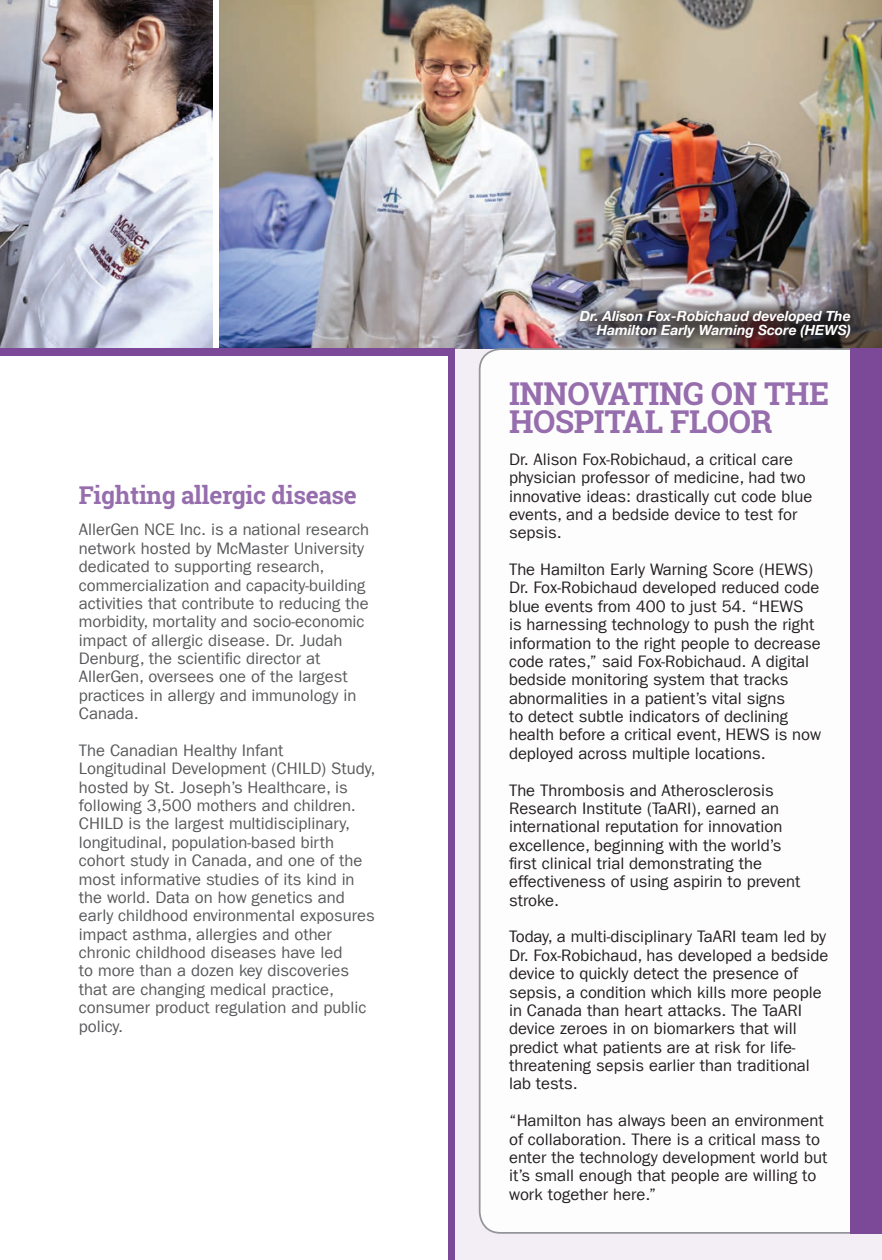
<style>
.page{position:relative;width:882px;height:1260px;background:#fff}
.page>*{position:absolute;margin:0;border:0;box-sizing:border-box;transform-origin:0 0}
.t1{font:700 31.5px/28px "Roboto Slab";letter-spacing:-.01em;color:#966dad}
.t2{font:700 24.5px "Roboto Slab";letter-spacing:-.01em;color:#966dad}
.t3{font:16.62px/18.4px "Franklin Gothic LT Com";color:#231f20}
.t4{font:16.62px/18.4px "Franklin Gothic LT Com";color:#57585a}
.t5{font:italic 700 14px/14px "Helvetica Neue LT Com";color:#fff;text-align:right}
</style>
<div class="page">
<div style="left:452px;top:0;width:430px;height:1260px;background:#f3eef5"></div>
<img style="left:220px;top:0;width:662px;height:348px">
<img style="left:0;top:0;width:213px;height:348px">
<div style="left:448px;top:348px;width:7px;height:912px;background:#7c4999"></div>
<div style="left:0;top:348px;width:452px;height:7px;background:#7c4999"></div>
<div style="left:563px;top:295px;width:304px;height:59px;background:#231f20;opacity:.75"></div>
<div style="left:479px;top:348px;width:371px;height:886px;background:#fefdfe"></div>
<div style="left:850px;top:348px;width:32px;height:886px;background:#7c4999"></div>
<h2 class="t2" style="left:79px;top:478px;width:280px">FIGHTING ALLERGIC DISEASE</h2>
<p class="t4" style="left:79px;top:521px;width:292px">AllerGen NCE Inc. is a national research network hosted by McMaster University dedicated to supporting research, commercialization and capacity-building activities that contribute to reducing the morbidity, mortality and socio-economic impact of allergic disease. Dr. Judah Denburg, the scientific director at AllerGen, oversees one of the largest practices in allergy and immunology in Canada.</p>
<p class="t4" style="left:79px;top:741px;width:298px">The Canadian Healthy Infant<br>Longitudinal Development (CHILD) Study, hosted by St. Joseph’s Healthcare, is following 3,500 mothers and children.<br>CHILD is the largest multidisciplinary, longitudinal, population-based birth cohort study in Canada, and one of the most informative studies of its kind in the world. Data on how genetics and early childhood environmental exposures impact asthma, allergies and other chronic childhood diseases have led<br>to more than a dozen key discoveries that are changing medical practice, consumer product regulation and public policy.</p>
<p class="t5" style="left:580px;top:309px;width:272px">Dr. Alison Fox-Robichaud developed The<br>Hamilton Early Warning Score (HEWS)</p>
<h1 class="t1" style="left:509px;top:380px;width:298px">INNOVATING ON THE<br>HOSPITAL FLOOR</h1>
<p class="t3" style="left:509px;top:450px;width:305px">Dr. Alison Fox-Robichaud, a critical care physician professor of medicine, had two innovative ideas: drastically cut code blue events, and a bedside device to test for sepsis.</p>
<p class="t3" style="left:509px;top:560px;width:314px">The Hamilton Early Warning Score (HEWS)<br>Dr. Fox-Robichaud developed reduced code blue events from 400 to just 54. “HEWS<br>is harnessing technology to push the right information to the right people to decrease code rates,” said Fox-Robichaud. A digital bedside monitoring system that tracks abnormalities in a patient’s vital signs<br>to detect subtle indicators of declining health before a critical event, HEWS is now deployed across multiple locations.</p>
<p class="t3" style="left:509px;top:781px;width:293px">The Thrombosis and Atherosclerosis Research Institute (TaARI), earned an international reputation for innovation excellence, beginning with the world’s first clinical trial demonstrating the effectiveness of using aspirin to prevent stroke.</p>
<p class="t3" style="left:509px;top:928px;width:321px">Today, a multi-disciplinary TaARI team led by Dr. Fox-Robichaud, has developed a bedside device to quickly detect the presence of sepsis, a condition which kills more people in Canada than heart attacks. The TaARI device zeroes in on biomarkers that will predict what patients are at risk for life&shy;threatening sepsis earlier than traditional lab tests.</p>
<p class="t3" style="left:509px;top:1111px;width:320px">“Hamilton has always been an environment of collaboration. There is a critical mass to enter the technology development world but it’s small enough that people are willing to work together here.”</p>
</div>
